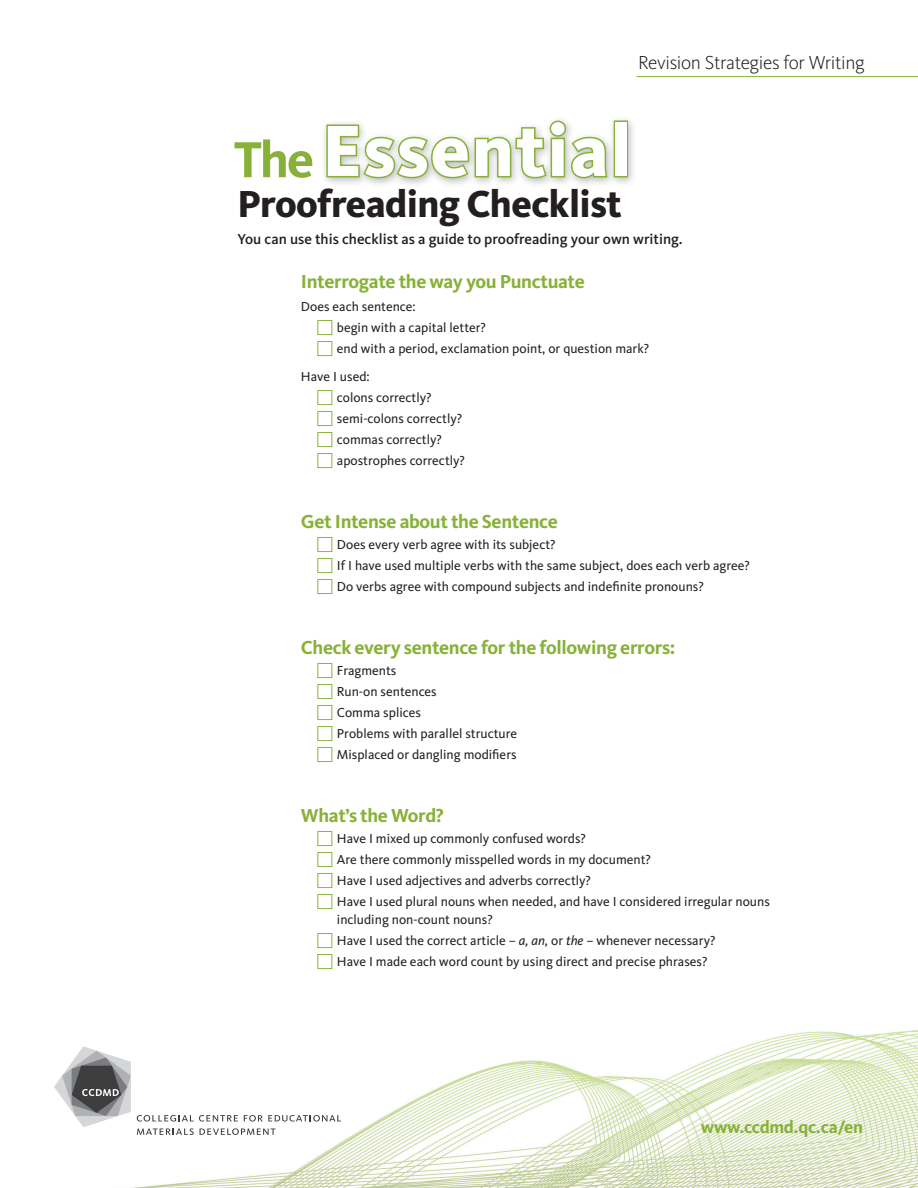
<style>
.page{position:relative;width:918px;height:1188px;background:#fff}
.page>*{position:absolute;margin:0;border:0;box-sizing:border-box;transform-origin:0 0}
.t1{font:800 75px "Kievit OT";letter-spacing:.02em;color:#fff}
.t2{font:700 52.5px "Kievit OT";color:#87b138}
.t3{font:800 39px "Kievit OT";letter-spacing:-.015em;color:#231f20}
.t4{font:700 19.5px "Kievit OT";letter-spacing:-.02em;color:#87b138}
.t5{font:300 19.5px "Kievit OT";letter-spacing:-.02em;color:#231f20}
.t6{font:700 18px "Kievit OT";letter-spacing:-.02em;color:#87b138}
.t7{font:500 15px "Kievit OT";color:#231f20}
.t8{font:13.5px/18px "Kievit OT";color:#231f20}
.s1{font-style:italic}
</style>
<div class="page">
<img style="left:131px;top:1029px;width:787px;height:159px">
<svg style="left:137px;top:1115px;width:101px;height:7px"></svg>
<svg style="left:244px;top:1115px;width:97px;height:7px"></svg>
<svg style="left:137px;top:1128px;width:57px;height:7px"></svg>
<svg style="left:200px;top:1128px;width:76px;height:7px"></svg>
<svg style="left:54px;top:1046px;width:77px;height:81px"></svg>
<hr style="left:637px;top:76px;width:281px;height:1px;background:#87b138">
<div style="left:320px;top:115px;width:317px;height:73px;background:#231f20;opacity:.3"></div>
<svg style="left:325px;top:119px;width:284px;height:61px"></svg>
<div style="left:614px;top:120px;width:14px;height:57px;border:3px solid #87b138"></div>
<p class="t5" style="left:638px;top:52px;width:228px">Revision Strategies for Writing</p>
<p class="t2" style="left:234px;top:129px;width:82px">The</p>
<p class="t1" style="left:322px;top:107px;width:311px">Essential</p>
<p class="t3" style="left:238px;top:181px;width:386px">Proofreading Checklist</p>
<p class="t7" style="left:238px;top:230px;width:447px">You can use this checklist as a guide to proofreading your own writing.</p>
<p class="t4" style="left:301px;top:270px;width:285px">Interrogate the way you Punctuate</p>
<p class="t8" style="left:301px;top:297px;width:116px">Does each sentence:</p>
<p class="t8" style="left:337px;top:318px;width:151px">begin with a capital letter?</p>
<p class="t8" style="left:337px;top:339px;width:314px">end with a period, exclamation point, or question mark?</p>
<p class="t8" style="left:301px;top:367px;width:70px">Have I used:</p>
<p class="t8" style="left:337px;top:388px;width:96px">colons correctly?</p>
<p class="t8" style="left:337px;top:409px;width:127px">semi-colons correctly?</p>
<p class="t8" style="left:337px;top:430px;width:106px">commas correctly?</p>
<p class="t8" style="left:337px;top:451px;width:130px">apostrophes correctly?</p>
<p class="t4" style="left:301px;top:510px;width:258px">Get Intense about the Sentence</p>
<p class="t8" style="left:337px;top:535px;width:220px">Does every verb agree with its subject?</p>
<p class="t8" style="left:337px;top:556px;width:415px">If I have used multiple verbs with the same subject, does each verb agree?</p>
<p class="t8" style="left:337px;top:577px;width:368px">Do verbs agree with compound subjects and indefinite pronouns?</p>
<p class="t4" style="left:301px;top:636px;width:376px">Check every sentence for the following errors:</p>
<p class="t8" style="left:337px;top:661px;width:61px">Fragments</p>
<p class="t8" style="left:337px;top:682px;width:101px">Run-on sentences</p>
<p class="t8" style="left:337px;top:703px;width:86px">Comma splices</p>
<p class="t8" style="left:337px;top:724px;width:182px">Problems with parallel structure</p>
<p class="t8" style="left:337px;top:745px;width:181px">Misplaced or dangling modifiers</p>
<p class="t4" style="left:301px;top:804px;width:144px">What’s the Word?</p>
<p class="t8" style="left:337px;top:829px;width:251px">Have I mixed up commonly confused words?</p>
<p class="t8" style="left:337px;top:850px;width:316px">Are there commonly misspelled words in my document?</p>
<p class="t8" style="left:337px;top:871px;width:256px">Have I used adjectives and adverbs correctly?</p>
<p class="t8" style="left:337px;top:892px;width:434px">Have I used plural nouns when needed, and have I considered irregular nouns including non-count nouns?</p>
<p class="t8" style="left:337px;top:931px;width:380px">Have I used the correct article – <span class="s1">a, an,</span> or <span class="s1">the</span> – whenever necessary?</p>
<p class="t8" style="left:337px;top:952px;width:372px">Have I made each word count by using direct and precise phrases?</p>
<p class="t6" style="left:701px;top:1117px;width:164px">www.ccdmd.qc.ca/en</p>
</div>
